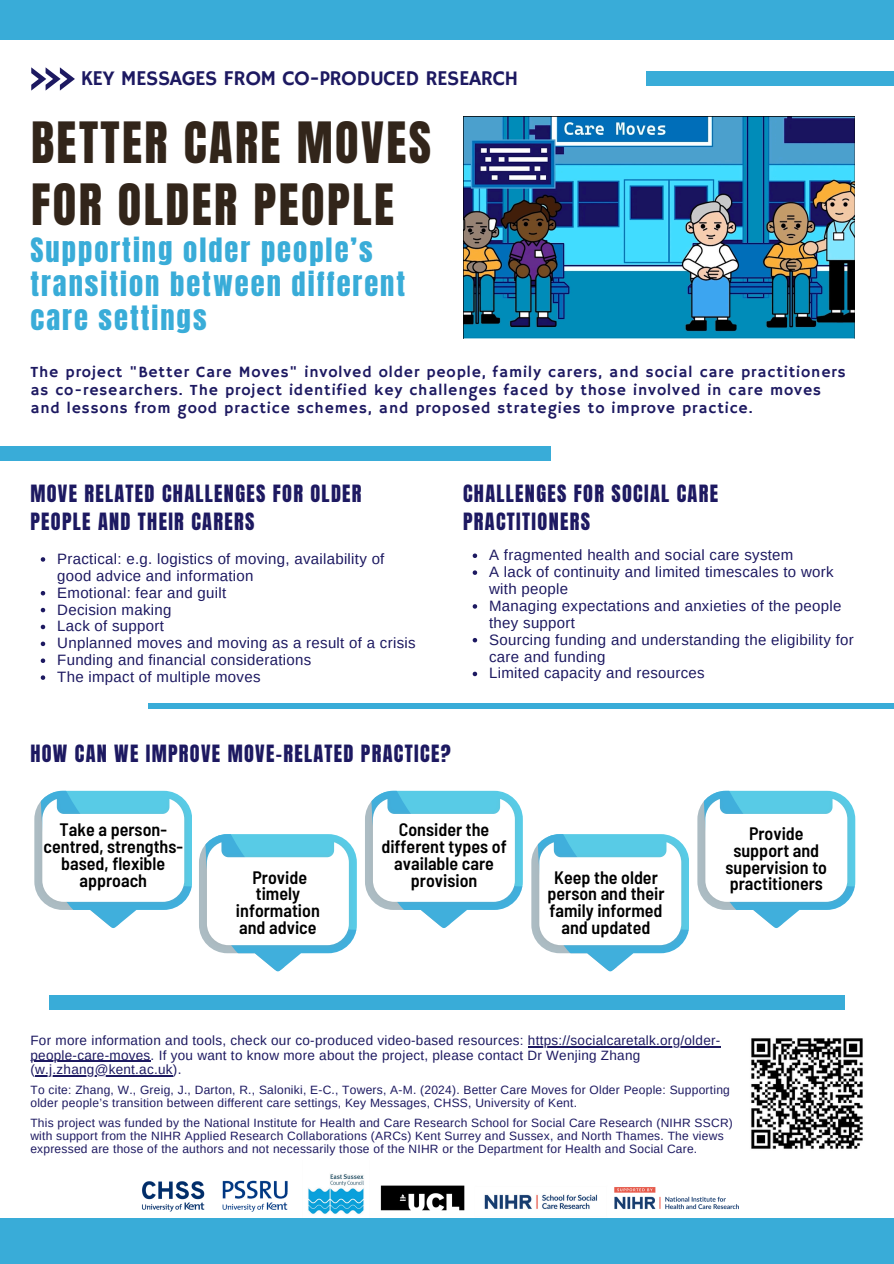
<style>
.page{position:relative;width:894px;height:1264px;background:#fff}
.page>*{position:absolute;margin:0;border:0;box-sizing:border-box;transform-origin:0 0}
.t1{font:48.3px/61.8px "Anton";letter-spacing:.05em;color:#32251a}
.t2{font:28.5px/33.8px "Anton";letter-spacing:.07em;color:#39acd8}
.t3{font:21px "Hammersmith One";letter-spacing:-.02em;color:#1d1961}
.t4{font:20.25px/28.2px "Anton";letter-spacing:.065em;color:#1d1961}
.t5{font:600 semi-condensed 18px/16.8px "Barlow";color:#000;text-align:center}
.t6{font:15.75px/18px "Hammersmith One";letter-spacing:.06em;color:#1d1961}
.t7{font:15px/16.8px "Arimo";letter-spacing:.02em;color:#1d1961}
.t8{font:13.5px/14.5px "Arimo";letter-spacing:.02em;color:#1d1961}
.t9{font:12px/13px "Arimo";letter-spacing:.02em;color:#1d1961}
</style>
<div class="page">
<div style="left:0;top:446px;width:550px;height:15px;background:#39acd8"></div>
<div style="left:645px;top:72px;width:248px;height:14px;background:#39acd8"></div>
<svg style="left:31px;top:67px;width:44px;height:24px"></svg>
<div style="left:0;top:0;width:893px;height:39px;background:#39acd8"></div>
<div style="left:149px;top:703px;width:744px;height:6px;background:#39acd8"></div>
<img style="left:463px;top:117px;width:391px;height:221px">
<img style="left:751px;top:1038px;width:112px;height:111px">
<div style="left:49px;top:995px;width:795px;height:14px;background:#39acd8"></div>
<svg style="left:34px;top:790px;width:158px;height:138px"></svg>
<svg style="left:199px;top:834px;width:157px;height:137px"></svg>
<svg style="left:365px;top:790px;width:157px;height:138px"></svg>
<svg style="left:531px;top:834px;width:157px;height:137px"></svg>
<svg style="left:697px;top:790px;width:157px;height:138px"></svg>
<svg style="left:41px;top:557px;width:4px;height:4px"></svg>
<svg style="left:41px;top:591px;width:4px;height:4px"></svg>
<svg style="left:41px;top:608px;width:4px;height:4px"></svg>
<svg style="left:41px;top:624px;width:4px;height:5px"></svg>
<svg style="left:41px;top:641px;width:4px;height:5px"></svg>
<svg style="left:41px;top:658px;width:4px;height:5px"></svg>
<svg style="left:41px;top:675px;width:4px;height:5px"></svg>
<img style="left:142px;top:1174px;width:596px;height:40px">
<div style="left:0;top:1217px;width:893px;height:46px;background:#39acd8"></div>
<svg style="left:472px;top:553px;width:5px;height:5px"></svg>
<svg style="left:472px;top:570px;width:5px;height:5px"></svg>
<svg style="left:472px;top:604px;width:5px;height:4px"></svg>
<svg style="left:472px;top:638px;width:5px;height:4px"></svg>
<svg style="left:472px;top:671px;width:5px;height:5px"></svg>
<hr style="left:527px;top:1046px;width:193px;height:1px;background:#1d1961">
<hr style="left:30px;top:1060px;width:121px;height:1px;background:#1d1961">
<hr style="left:35px;top:1075px;width:138px;height:1px;background:#1d1961">
<h1 class="t3" style="left:81px;top:66px;width:439px">KEY MESSAGES FROM CO-PRODUCED RESEARCH</h1>
<p class="t1" style="left:31px;top:112px;width:401px">BETTER CARE MOVES<br>FOR OLDER PEOPLE</p>
<p class="t2" style="left:30px;top:234px;width:376px">Supporting older people’s transition between different care settings</p>
<p class="t6" style="left:30px;top:363px;width:816px">The project "Better Care Moves" involved older people, family carers, and social care practitioners as co-researchers. The project identified key challenges faced by those involved in care moves and lessons from good practice schemes, and proposed strategies to improve practice.</p>
<h3 class="t4" style="left:30px;top:479px;width:333px">MOVE RELATED CHALLENGES FOR OLDER<br>PEOPLE AND THEIR CARERS</h3>
<h2 class="t7" style="left:57px;top:550px;width:328px">Practical: e.g. logistics of moving, availability of good advice and information</h2>
<p class="t7" style="left:57px;top:584px;width:170px">Emotional: fear and guilt</p>
<h5 class="t7" style="left:57px;top:601px;width:116px">Decision making</h5>
<h3 class="t7" style="left:57px;top:618px;width:108px">Lack of support</h3>
<p class="t7" style="left:57px;top:634px;width:360px">Unplanned moves and moving as a result of a crisis</p>
<p class="t7" style="left:57px;top:651px;width:255px">Funding and financial considerations</p>
<p class="t7" style="left:57px;top:668px;width:205px">The impact of multiple moves</p>
<p class="t4" style="left:463px;top:479px;width:256px">CHALLENGES FOR SOCIAL CARE<br>PRACTITIONERS</p>
<p class="t7" style="left:489px;top:546px;width:306px">A fragmented health and social care system</p>
<p class="t7" style="left:489px;top:563px;width:346px">A lack of continuity and limited timescales to work with people</p>
<p class="t7" style="left:489px;top:597px;width:354px">Managing expectations and anxieties of the people they support</p>
<p class="t7" style="left:489px;top:631px;width:366px">Sourcing funding and understanding the eligibility for care and funding</p>
<h3 class="t7" style="left:489px;top:665px;width:217px">Limited capacity and resources</h3>
<h4 class="t4" style="left:30px;top:740px;width:422px">HOW CAN WE IMPROVE MOVE-RELATED PRACTICE?</h4>
<p class="t5" style="left:43px;top:820px;width:141px">Take a person&shy;centred, strengths&shy;based, flexible approach</p>
<h4 class="t5" style="left:236px;top:868px;width:85px">Provide timely information and advice</h4>
<p class="t5" style="left:381px;top:820px;width:127px">Consider the different types of available care provision</p>
<h4 class="t5" style="left:547px;top:868px;width:119px">Keep the older person and their family informed and updated</h4>
<h6 class="t5" style="left:725px;top:824px;width:103px">Provide support and supervision to practitioners</h6>
<h4 class="t8" style="left:30px;top:1033px;width:691px">For more information and tools, check our co-produced video-based resources: https://socialcaretalk.org/older-</h4>
<h4 class="t8" style="left:30px;top:1047px;width:611px">people-care-moves. If you want to know more about the project, please contact Dr Wenjing Zhang (w.j.zhang@kent.ac.uk).</h4>
<p class="t9" style="left:30px;top:1083px;width:700px">To cite: Zhang, W., Greig, J., Darton, R., Saloniki, E-C., Towers, A-M. (2024). Better Care Moves for Older People: Supporting older people’s transition between different care settings, Key Messages, CHSS, University of Kent.</p>
<p class="t9" style="left:30px;top:1116px;width:704px">This project was funded by the National Institute for Health and Care Research School for Social Care Research (NIHR SSCR) with support from the NIHR Applied Research Collaborations (ARCs) Kent Surrey and Sussex, and North Thames. The views expressed are those of the authors and not necessarily those of the NIHR or the Department for Health and Social Care.</p>
</div>
